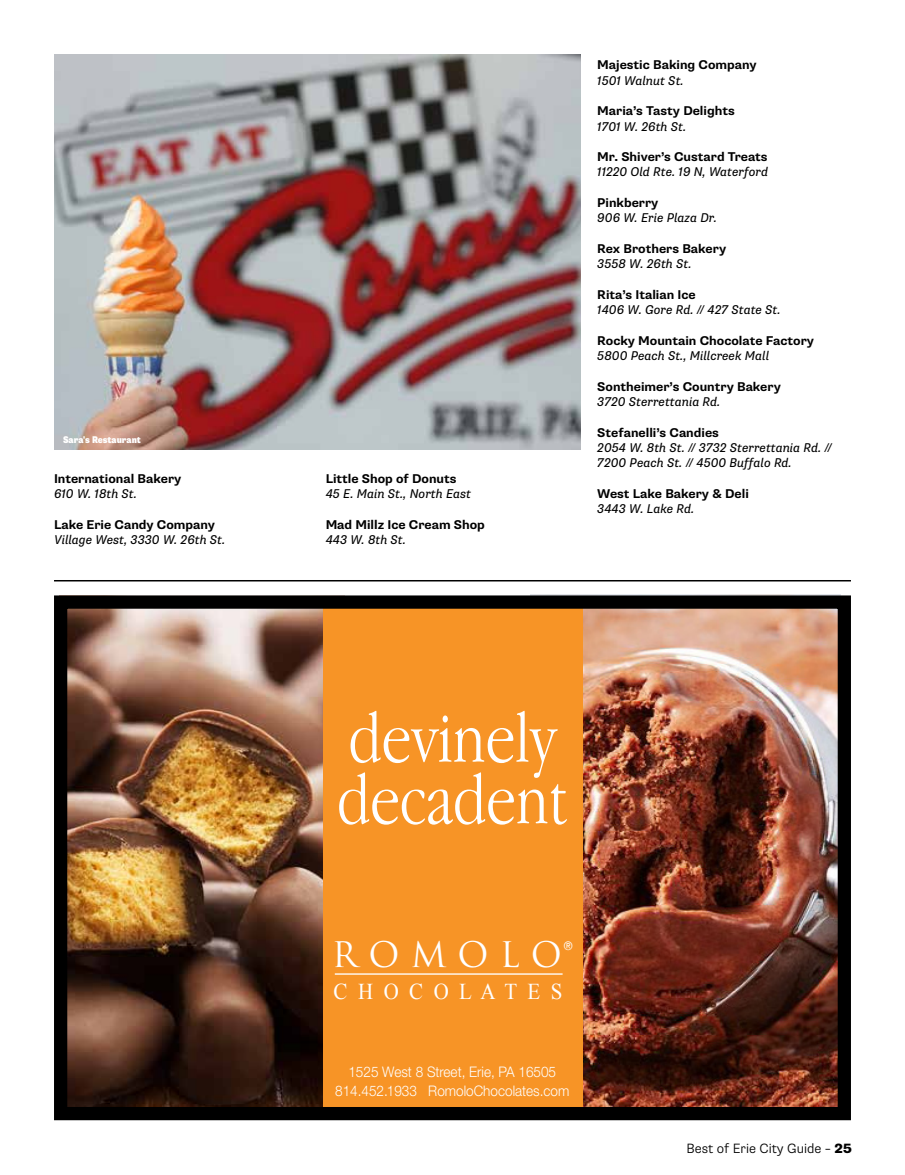
<style>
.page{position:relative;width:905px;height:1175px;background:#fff}
.page>*{position:absolute;margin:0;border:0;box-sizing:border-box;transform-origin:0 0}
.t1{font:300 condensed 73.5px/61.5px "Garamond";color:#fff}
.t2{font:34.35px "Trajan Pro";color:#fff}
.t3{font:22.65px "Times New Roman";color:#fff;scale:.93 1}
.t4{font:300 14.55px/20px "Helvetica Neue";color:#fff;text-align:center;scale:.93 1}
.t5{font:300 13.5px "Supria Sans";color:#000}
.t6{font:italic 12.75px/15.3px "Supria Sans";color:#000}
.t7{font:700 12.75px "Supria Sans";color:#000}
.t8{font:11.85px "Helvetica Neue";color:#fff;scale:.94 1}
.t9{font:900 condensed 9.75px "Supria Sans";color:#fff}
.s1{font-weight:800}
</style>
<div class="page">
<img style="left:54px;top:54px;width:526px;height:395px">
<img style="left:530px;top:594px;width:310px;height:512px">
<img style="left:68px;top:609px;width:254px;height:497px">
<div style="left:322px;top:604px;width:260px;height:509px;background:#f79426"></div>
<hr style="left:335px;top:973px;width:227px;height:1px;background:#fff">
<div style="left:54px;top:595px;width:796px;height:525px;border:13px solid #000"></div>
<hr style="left:54px;top:580px;width:796px;height:1px;background:#000">
<p class="t9" style="left:63px;top:433px;width:79px">Sara's Restaurant</p>
<p class="t7" style="left:54px;top:470px;width:129px">International Bakery</p>
<p class="t6" style="left:54px;top:486px;width:84px">610 W. 18th St.</p>
<p class="t7" style="left:54px;top:516px;width:162px">Lake Erie Candy Company</p>
<p class="t6" style="left:54px;top:532px;width:173px">Village West, 3330 W. 26th St.</p>
<p class="t7" style="left:325px;top:470px;width:132px">Little Shop of Donuts</p>
<p class="t6" style="left:325px;top:486px;width:147px">45 E. Main St., North East</p>
<p class="t7" style="left:325px;top:516px;width:161px">Mad Millz Ice Cream Shop</p>
<p class="t6" style="left:325px;top:532px;width:82px">443 W. 8th St.</p>
<p class="t7" style="left:597px;top:57px;width:161px">Majestic Baking Company</p>
<p class="t6" style="left:597px;top:73px;width:88px">1501 Walnut St.</p>
<p class="t7" style="left:597px;top:103px;width:139px">Maria’s Tasty Delights</p>
<p class="t6" style="left:597px;top:119px;width:90px">1701 W. 26th St.</p>
<p class="t7" style="left:597px;top:149px;width:172px">Mr. Shiver’s Custard Treats</p>
<p class="t6" style="left:597px;top:165px;width:172px">11220 Old Rte. 19 N, Waterford</p>
<p class="t7" style="left:597px;top:195px;width:63px">Pinkberry</p>
<p class="t6" style="left:597px;top:211px;width:121px">906 W. Erie Plaza Dr.</p>
<p class="t7" style="left:597px;top:241px;width:130px">Rex Brothers Bakery</p>
<p class="t6" style="left:597px;top:256px;width:96px">3558 W. 26th St.</p>
<p class="t7" style="left:597px;top:287px;width:100px">Rita’s Italian Ice</p>
<p class="t6" style="left:597px;top:302px;width:185px">1406 W. Gore Rd. // 427 State St.</p>
<p class="t7" style="left:597px;top:333px;width:218px">Rocky Mountain Chocolate Factory</p>
<p class="t6" style="left:597px;top:348px;width:173px">5800 Peach St., Millcreek Mall</p>
<p class="t7" style="left:597px;top:378px;width:185px">Sontheimer’s Country Bakery</p>
<p class="t6" style="left:597px;top:394px;width:125px">3720 Sterrettania Rd.</p>
<p class="t7" style="left:597px;top:424px;width:123px">Stefanelli’s Candies</p>
<p class="t6" style="left:597px;top:440px;width:236px">2054 W. 8th St. // 3732 Sterrettania Rd. //<br>7200 Peach St. // 4500 Buffalo Rd.</p>
<p class="t7" style="left:597px;top:486px;width:153px">West Lake Bakery &amp; Deli</p>
<p class="t6" style="left:597px;top:501px;width:98px">3443 W. Lake Rd.</p>
<h1 class="t1" style="left:337px;top:707px;width:232px">devinely decadent</h1>
<h2 class="t2" style="left:332px;top:933px;width:231px">R O M O L O</h2>
<p class="t8" style="left:564px;top:937px;width:11px">®</p>
<h3 class="t3" style="left:333px;top:975px;width:247px">C H O C O L A T E S</h3>
<p class="t4" style="left:335px;top:1061px;width:253px">1525 West 8 Street, Erie, PA 16505<br>814.452.1933 RomoloChocolates.com</p>
<p class="t5" style="left:686px;top:1140px;width:167px">Best of Erie City Guide – <span class="s1">25</span></p>
</div>
